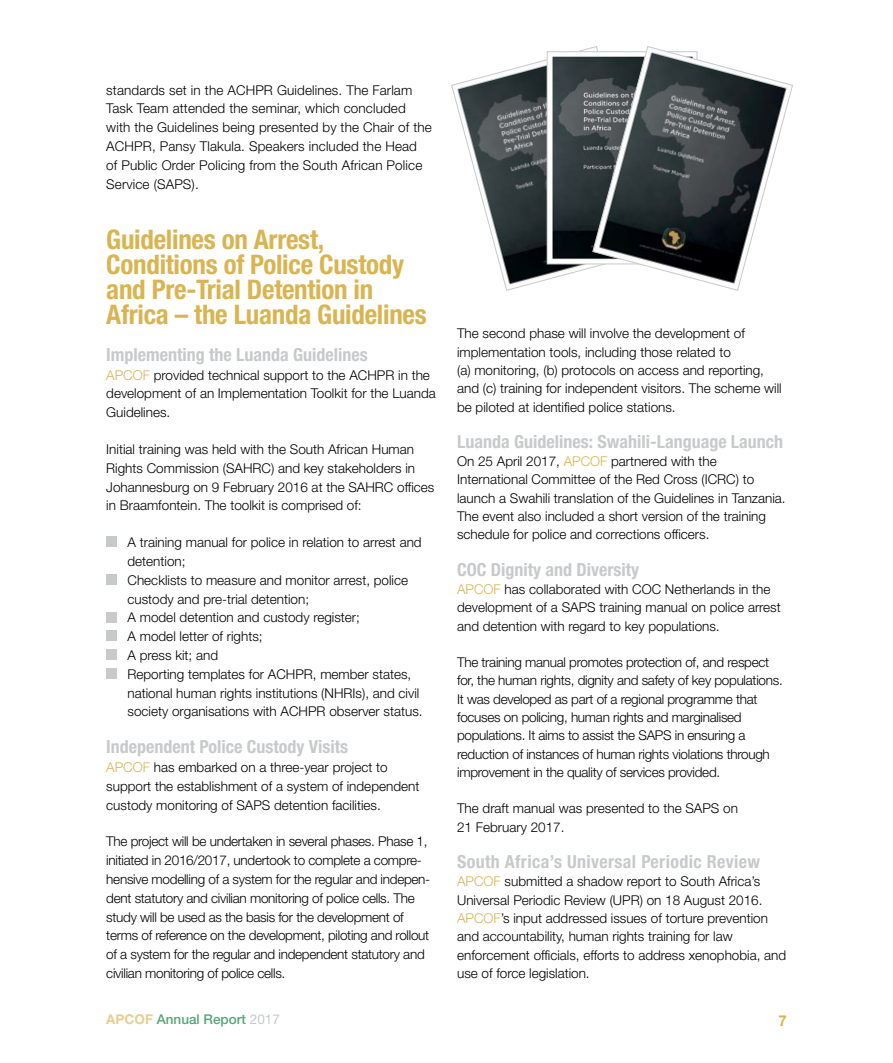
<style>
.page{position:relative;width:893px;height:1063px;background:#fff}
.page>*{position:absolute;margin:0;border:0;box-sizing:border-box;transform-origin:0 0}
.t1{font:700 condensed 27px/24.8px "Helvetica Neue LT Std";letter-spacing:-.01em;color:#d9b451}
.t2{font:700 condensed 18px "Helvetica Neue LT Std";color:#c7c9cb}
.t3{font:700 condensed 18px "Helvetica Neue LT Std";letter-spacing:.02em;color:#c7c9cb}
.t4{font:700 15px "Helvetica Neue LT Std";color:#d9b451}
.t5{font:300 13.5px/18.8px "Helvetica Neue LT Std";color:#000}
.t6{font:300 13.5px/18.8px "Helvetica Neue LT Std";letter-spacing:-.02em;color:#000}
.t7{font:500 13.5px "Helvetica Neue LT Std";color:#56a578}
.s1{color:#d9b451}
.s2{font-weight:700;color:#e8cd90}
.s3{font-weight:400;color:#c7c9cb}
</style>
<div class="page">
<div style="left:106px;top:536px;width:11px;height:11px;background:#c7c9cb"></div>
<div style="left:106px;top:574px;width:11px;height:11px;background:#c7c9cb"></div>
<div style="left:106px;top:612px;width:11px;height:10px;background:#c7c9cb"></div>
<div style="left:106px;top:630px;width:11px;height:11px;background:#c7c9cb"></div>
<div style="left:106px;top:649px;width:11px;height:11px;background:#c7c9cb"></div>
<div style="left:106px;top:668px;width:11px;height:11px;background:#c7c9cb"></div>
<svg style="left:451px;top:47px;width:141px;height:244px"></svg>
<img style="left:549px;top:54px;width:43px;height:208px">
<svg style="left:592px;top:46px;width:201px;height:245px"></svg>
<p class="t5" style="left:106px;top:80px;width:327px">standards set in the ACHPR Guidelines. The Farlam Task Team attended the seminar, which concluded with the Guidelines being presented by the Chair of the ACHPR, Pansy Tlakula. Speakers included the Head<br>of Public Order Policing from the South African Police Service (SAPS).</p>
<h1 class="t1" style="left:106px;top:227px;width:322px">Guidelines on Arrest,<br>Conditions of Police Custody and Pre-Trial Detention in<br>Africa – the Luanda Guidelines</h1>
<h2 class="t2" style="left:106px;top:343px;width:263px">Implementing the Luanda Guidelines</h2>
<p class="t5" style="left:106px;top:365px;width:331px"><span class="s1">APCOF</span> provided technical support to the ACHPR in the development of an Implementation Toolkit for the Luanda<br>Guidelines.</p>
<p class="t5" style="left:106px;top:439px;width:330px">Initial training was held with the South African Human Rights Commission (SAHRC) and key stakeholders in Johannesburg on 9 February 2016 at the SAHRC offices in Braamfontein. The toolkit is comprised of:</p>
<p class="t5" style="left:128px;top:533px;width:297px">A training manual for police in relation to arrest and detention;<br>Checklists to measure and monitor arrest, police custody and pre-trial detention;<br>A model detention and custody register;<br>A model letter of rights;<br>A press kit; and<br>Reporting templates for ACHPR, member states, national human rights institutions (NHRIs), and civil society organisations with ACHPR observer status.</p>
<h2 class="t2" style="left:106px;top:736px;width:243px">Independent Police Custody Visits</h2>
<p class="t5" style="left:106px;top:757px;width:315px"><span class="s1">APCOF</span> has embarked on a three-year project to support the establishment of a system of independent custody monitoring of SAPS detention facilities.</p>
<p class="t6" style="left:106px;top:832px;width:324px">The project will be undertaken in several phases. Phase 1, initiated in 2016/2017, undertook to complete a compre&shy;hensive modelling of a system for the regular and indepen&shy;dent statutory and civilian monitoring of police cells. The study will be used as the basis for the development of terms of reference on the development, piloting and rollout of a system for the regular and independent statutory and civilian monitoring of police cells.</p>
<p class="t5" style="left:457px;top:324px;width:326px;line-height:18.3px">The second phase will involve the development of implementation tools, including those related to<br>(a) monitoring, (b) protocols on access and reporting, and (c) training for independent visitors. The scheme will be piloted at identified police stations.</p>
<h2 class="t2" style="left:457px;top:431px;width:328px">Luanda Guidelines: Swahili-Language Launch</h2>
<p class="t5" style="left:457px;top:452px;width:330px;line-height:18.3px">On 25 April 2017, <span class="s1">APCOF</span> partnered with the International Committee of the Red Cross (ICRC) to launch a Swahili translation of the Guidelines in Tanzania.<br>The event also included a short version of the training schedule for police and corrections officers.</p>
<h2 class="t2" style="left:457px;top:558px;width:183px">COC Dignity and Diversity</h2>
<p class="t5" style="left:457px;top:580px;width:325px;line-height:18.3px"><span class="s1">APCOF</span> has collaborated with COC Netherlands in the development of a SAPS training manual on police arrest and detention with regard to key populations.</p>
<p class="t6" style="left:457px;top:653px;width:327px;line-height:18.3px">The training manual promotes protection of, and respect for, the human rights, dignity and safety of key populations.<br>It was developed as part of a regional programme that focuses on policing, human rights and marginalised populations. It aims to assist the SAPS in ensuring a reduction of instances of human rights violations through improvement in the quality of services provided.</p>
<p class="t5" style="left:457px;top:799px;width:282px;line-height:18.3px">The draft manual was presented to the SAPS on<br>21 February 2017.</p>
<h2 class="t3" style="left:457px;top:851px;width:305px">South Africa’s Universal Periodic Review</h2>
<p class="t5" style="left:457px;top:872px;width:331px;line-height:18.3px"><span class="s1">APCOF</span> submitted a shadow report to South Africa’s Universal Periodic Review (UPR) on 18 August 2016.<br><span class="s1">APCOF</span>’s input addressed issues of torture prevention and accountability, human rights training for law enforcement officials, efforts to address xenophobia, and use of force legislation.</p>
<p class="t7" style="left:106px;top:1011px;width:175px"><span class="s2">APCOF</span> Annual Report <span class="s3">2017</span></p>
<p class="t4" style="left:778px;top:1011px;width:10px">7</p>
</div>
